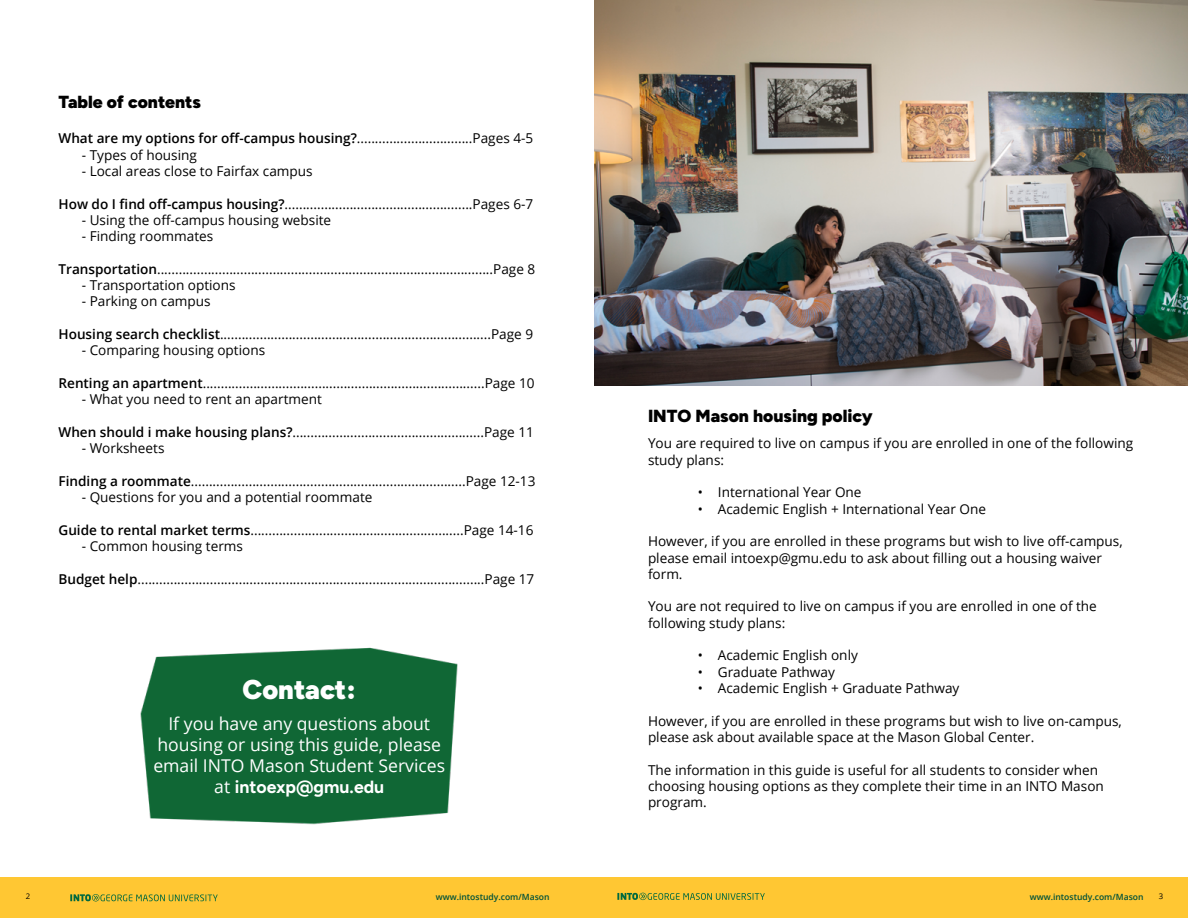
<style>
.page{position:relative;width:1188px;height:918px;background:#fff}
.page>*{position:absolute;margin:0;border:0;box-sizing:border-box;transform-origin:0 0}
.t1{font:900 27.15px "Figtree";color:#fff}
.t2{font:17.7px/21.1px "Open Sans";color:#fff;text-align:center}
.t3{font:700 17.7px "Figtree";color:#fff}
.t4{font:900 17.4px "Figtree";color:#000}
.t5{font:13.65px/16.4px "Open Sans";color:#000}
.t6{font:600 8.55px "Open Sans";color:#005239}
.t7{font:7.8px "Open Sans";color:#000}
.s1{font-weight:600}
.s2{font-family:"Open Sans";font-weight:400}
</style>
<div class="page">
<img style="left:594px;top:0;width:594px;height:385px">
<div style="left:594px;top:878px;width:594px;height:40px;background:#ffc733"></div>
<div style="left:0;top:878px;width:599px;height:40px;background:#ffc733"></div>
<svg style="left:70px;top:894px;width:148px;height:7px"></svg>
<svg style="left:617px;top:893px;width:148px;height:7px"></svg>
<img style="left:140px;top:647px;width:318px;height:178px">
<p class="t4" style="left:59px;top:91px;width:144px">Table of contents</p>
<p class="t5" style="left:59px;top:130px;width:476px"><span class="s1">What are my options for off-campus housing?</span>................................Pages 4-5</p>
<p class="t5" style="left:82px;top:146px;width:117px">- Types of housing</p>
<p class="t5" style="left:82px;top:162px;width:232px">- Local areas close to Fairfax campus</p>
<p class="t5" style="left:59px;top:195px;width:476px"><span class="s1">How do I find off-campus housing?</span>....................................................Pages 6-7</p>
<p class="t5" style="left:82px;top:211px;width:251px">- Using the off-campus housing website</p>
<p class="t5" style="left:82px;top:228px;width:133px">- Finding roommates</p>
<p class="t5" style="left:59px;top:260px;width:478px"><span class="s1">Transportation</span>.............................................................................................Page 8</p>
<p class="t5" style="left:82px;top:277px;width:155px">- Transportation options</p>
<p class="t5" style="left:82px;top:293px;width:130px">- Parking on campus</p>
<p class="t5" style="left:59px;top:326px;width:476px"><span class="s1">Housing search checklist</span>...........................................................................Page 9</p>
<p class="t5" style="left:82px;top:342px;width:185px">- Comparing housing options</p>
<p class="t5" style="left:59px;top:374px;width:478px"><span class="s1">Renting an apartment</span>..............................................................................Page 10</p>
<p class="t5" style="left:82px;top:391px;width:242px">- What you need to rent an apartment</p>
<p class="t5" style="left:59px;top:423px;width:477px"><span class="s1">When should i make housing plans?</span>.....................................................Page 11</p>
<p class="t5" style="left:82px;top:440px;width:84px">- Worksheets</p>
<p class="t5" style="left:59px;top:472px;width:478px"><span class="s1">Finding a roommate</span>............................................................................Page 12-13</p>
<p class="t5" style="left:82px;top:489px;width:292px">- Questions for you and a potential roommate</p>
<p class="t5" style="left:59px;top:521px;width:477px"><span class="s1">Guide to rental market terms</span>...........................................................Page 14-16</p>
<p class="t5" style="left:82px;top:538px;width:163px">- Common housing terms</p>
<p class="t5" style="left:59px;top:570px;width:477px"><span class="s1">Budget help</span>................................................................................................Page 17</p>
<h1 class="t1" style="left:243px;top:672px;width:115px">Contact:</h1>
<p class="t2" style="left:153px;top:712px;width:293px">If you have any questions about housing or using this guide, please email INTO Mason Student Services</p>
<p class="t3" style="left:214px;top:776px;width:172px"><span class="s2">at</span> intoexp@gmu.edu</p>
<p class="t4" style="left:648px;top:405px;width:226px">INTO Mason housing policy</p>
<p class="t5" style="left:648px;top:435px;width:487px">You are required to live on campus if you are enrolled in one of the following study plans:</p>
<p class="t5" style="left:698px;top:484px;width:165px">• International Year One</p>
<p class="t5" style="left:698px;top:500px;width:290px">• Academic English + International Year One</p>
<p class="t5" style="left:648px;top:533px;width:476px">However, if you are enrolled in these programs but wish to live off-campus, please email intoexp@gmu.edu to ask about filling out a housing waiver form.</p>
<p class="t5" style="left:648px;top:598px;width:450px">You are not required to live on campus if you are enrolled in one of the following study plans:</p>
<p class="t5" style="left:698px;top:647px;width:162px">• Academic English only</p>
<p class="t5" style="left:698px;top:663px;width:139px">• Graduate Pathway</p>
<p class="t5" style="left:698px;top:680px;width:263px">• Academic English + Graduate Pathway</p>
<p class="t5" style="left:648px;top:712px;width:475px">However, if you are enrolled in these programs but wish to live on-campus, please ask about available space at the Mason Global Center.</p>
<p class="t5" style="left:648px;top:761px;width:457px">The information in this guide is useful for all students to consider when choosing housing options as they complete their time in an INTO Mason program.</p>
<p class="t6" style="left:436px;top:891px;width:115px">www.intostudy.com/Mason</p>
<p class="t6" style="left:1030px;top:891px;width:115px">www.intostudy.com/Mason</p>
<p class="t7" style="left:26px;top:891px;width:6px">2</p>
<p class="t7" style="left:1159px;top:891px;width:6px">3</p>
</div>
